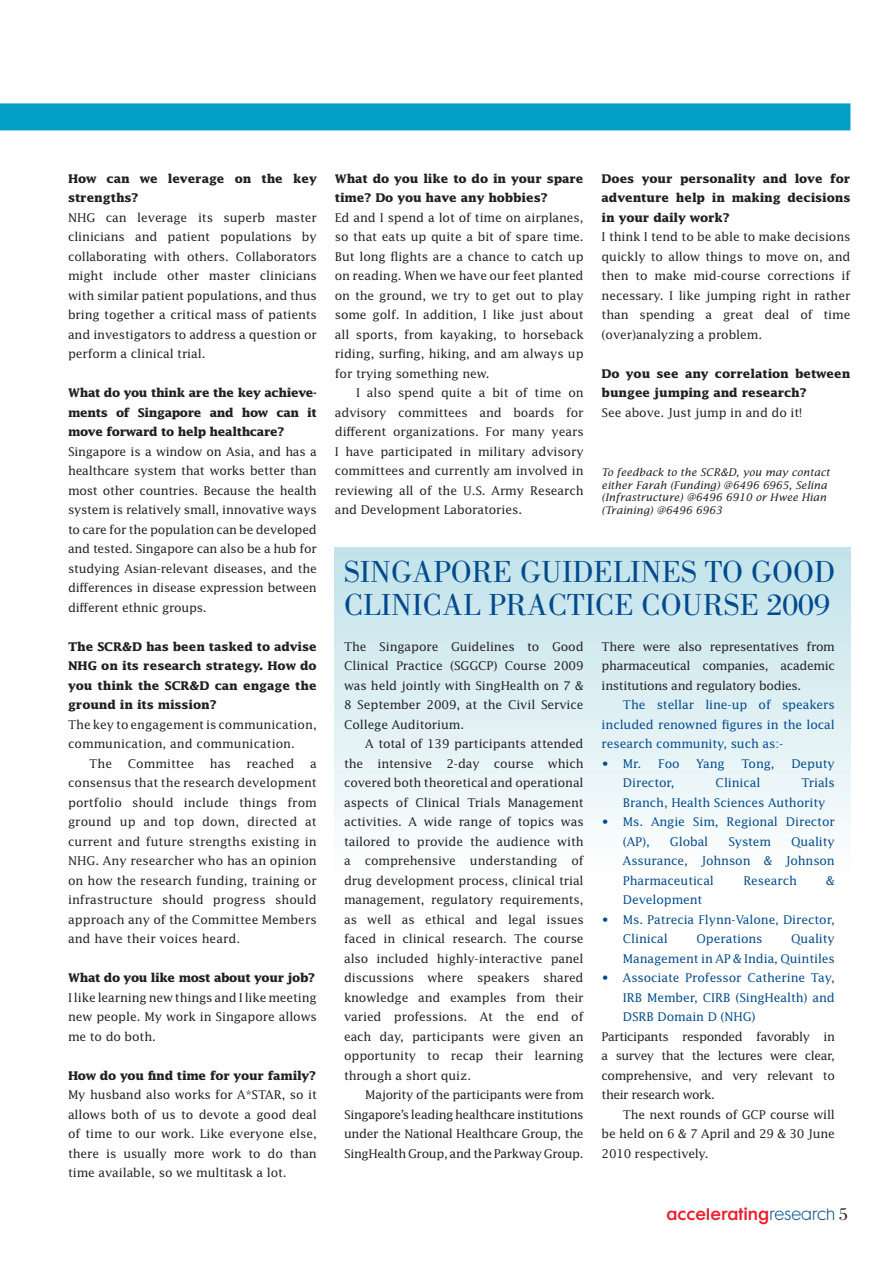
<style>
.page{position:relative;width:893px;height:1263px;background:#fff}
.page>*{position:absolute;margin:0;border:0;box-sizing:border-box;transform-origin:0 0}
.Headline_4{font:31.5px/33px "Bodoni";color:#004a8d}
.t1{font:15px "Cg Futura Maxi De";color:#ee1b2c}
.BT_first_para{font:12px/19.5px "Lucida";letter-spacing:-.01em;color:#231f20;text-align:justify}
.BT{font:12px/19.5px "Lucida";letter-spacing:-.01em;color:#231f20;text-align:justify}
.Subhead{font:700 12px/19.5px "Lucida";letter-spacing:-.01em;color:#231f20;text-align:justify}
.BT_points{font:12px/19.5px "Lucida";letter-spacing:-.01em;color:#004a8d}
.BT-2{font:12px/19.5px "Lucida";letter-spacing:-.01em;color:#004a8d;text-align:justify}
.BT_first_para-2{font:700 12px/19.5px "Lucida";letter-spacing:-.01em;color:#231f20}
.Subhead-2{font:700 12px "Lucida";letter-spacing:-.03em;color:#231f20}
.source{font:italic 10.5px/12.6px "Lucida";color:#231f20}
.s1{font-family:"Cg Futura Maxi Lt";color:#004a8d}
.s2{font-family:"Bodoni";font-size:18px;color:#231f20}
</style>
<div class="page">
<div style="left:335px;top:547px;width:515px;height:631px;background:linear-gradient(to bottom,#cee8ee,#fff)"></div>
<div style="left:0;top:103px;width:850px;height:27px;background:#009fc3"></div>
<p class="Subhead" style="left:68px;top:168px;width:250px">How can we leverage on the key strengths?</p>
<p class="BT_first_para" style="left:68px;top:207px;width:250px">NHG can leverage its superb master clinicians and patient populations by collaborating with others. Collaborators might include other master clinicians with similar patient populations, and thus bring together a critical mass of patients and investigators to address a question or perform a clinical trial.</p>
<p class="Subhead" style="left:68px;top:383px;width:250px">What do you think are the key achieve&shy;ments of Singapore and how can it move forward to help healthcare?</p>
<p class="BT_first_para" style="left:68px;top:441px;width:250px">Singapore is a window on Asia, and has a healthcare system that works better than most other countries. Because the health system is relatively small, innovative ways to care for the population can be developed and tested. Singapore can also be a hub for studying Asian-relevant diseases, and the differences in disease expression between different ethnic groups.</p>
<p class="Subhead" style="left:68px;top:636px;width:250px">The SCR&amp;D has been tasked to advise NHG on its research strategy. How do you think the SCR&amp;D can engage the ground in its mission?</p>
<p class="BT_first_para" style="left:68px;top:714px;width:250px">The key to engagement is communication, communication, and communication.</p>
<p class="BT" style="left:89px;top:753px;width:24px">The</p>
<p class="BT" style="left:128px;top:753px;width:68px">Committee</p>
<p class="BT" style="left:210px;top:753px;width:22px">has</p>
<p class="BT" style="left:246px;top:753px;width:50px">reached</p>
<p class="BT" style="left:68px;top:753px;width:250px;text-indent:242px">a consensus that the research development portfolio should include things from ground up and top down, directed at current and future strengths existing in NHG. Any researcher who has an opinion on how the research funding, training or infrastructure should progress should approach any of the Committee Members and have their voices heard.</p>
<p class="Subhead-2" style="left:68px;top:971px;width:249px">What do you like most about your job?</p>
<p class="BT_first_para" style="left:68px;top:987px;width:250px">I like learning new things and I like meeting new people. My work in Singapore allows me to do both.</p>
<p class="Subhead" style="left:68px;top:1065px;width:249px">How do you find time for your family?</p>
<p class="BT_first_para" style="left:68px;top:1085px;width:250px">My husband also works for A*STAR, so it allows both of us to devote a good deal of time to our work. Like everyone else, there is usually more work to do than time available, so we multitask a lot.</p>
<p class="Subhead" style="left:335px;top:168px;width:250px">What do you like to do in your spare time? Do you have any hobbies?</p>
<p class="BT_first_para" style="left:335px;top:207px;width:250px">Ed and I spend a lot of time on airplanes, so that eats up quite a bit of spare time.<br>But long flights are a chance to catch up on reading. When we have our feet planted on the ground, we try to get out to play some golf. In addition, I like just about all sports, from kayaking, to horseback riding, surfing, hiking, and am always up for trying something new.</p>
<p class="BT" style="left:335px;top:383px;width:250px;text-indent:21px">I also spend quite a bit of time on advisory committees and boards for different organizations. For many years I have participated in military advisory committees and currently am involved in reviewing all of the U.S. Army Research and Development Laboratories.</p>
<p class="Subhead" style="left:602px;top:168px;width:250px">Does your personality and love for adventure help in making decisions in your daily work?</p>
<p class="BT_first_para" style="left:602px;top:227px;width:250px">I think I tend to be able to make decisions quickly to allow things to move on, and then to make mid-course corrections if necessary. I like jumping right in rather than spending a great deal of time (over)analyzing a problem.</p>
<p class="BT_first_para-2" style="left:602px;top:363px;width:250px">Do you see any correlation between bungee jumping and research?</p>
<p class="BT_first_para" style="left:602px;top:402px;width:202px">See above. Just jump in and do it!</p>
<p class="source" style="left:602px;top:466px;width:230px">To feedback to the SCR&amp;D, you may contact either Farah (Funding) @6496 6965, Selina (Infrastructure) @6496 6910 or Hwee Hian (Training) @6496 6963</p>
<p class="Headline_4" style="left:344px;top:555px;width:493px">SINGAPORE GUIDELINES TO GOOD<br>CLINICAL PRACTICE COURSE 2009</p>
<p class="BT" style="left:602px;top:636px;width:235px">There were also representatives from pharmaceutical companies, academic institutions and regulatory bodies.</p>
<p class="BT-2" style="left:602px;top:695px;width:235px;text-indent:21px">The stellar line-up of speakers included renowned figures in the local research community, such as:-</p>
<p class="BT_points" style="left:602px;top:753px;width:41px">• Mr.</p>
<p class="BT_points" style="left:658px;top:753px;width:23px">Foo</p>
<p class="BT_points" style="left:696px;top:753px;width:30px">Yang</p>
<p class="BT_points" style="left:741px;top:753px;width:35px">Tong,</p>
<p class="BT_points" style="left:791px;top:753px;width:45px">Deputy</p>
<p class="BT_points" style="left:623px;top:773px;width:53px">Director,</p>
<p class="BT_points" style="left:716px;top:773px;width:46px">Clinical</p>
<p class="BT_first_para" style="left:344px;top:636px;width:241px">The Singapore Guidelines to Good Clinical Practice (SGGCP) Course 2009 was held jointly with SingHealth on 7 &amp; 8 September 2009, at the Civil Service College Auditorium.</p>
<p class="BT" style="left:344px;top:734px;width:241px;text-indent:21px">A total of 139 participants attended the intensive 2-day course which covered both theoretical and operational aspects of Clinical Trials Management activities. A wide range of topics was tailored to provide the audience with a comprehensive understanding of drug development process, clinical trial management, regulatory requirements, as well as ethical and legal issues faced in clinical research. The course also included highly-interactive panel discussions where speakers shared knowledge and examples from their varied professions. At the end of each day, participants were given an opportunity to recap their learning through a short quiz.</p>
<p class="BT" style="left:344px;top:1085px;width:241px;text-indent:21px">Majority of the participants were from Singapore’s leading healthcare institutions under the National Healthcare Group, the SingHealth Group, and the Parkway Group.</p>
<p class="BT_points" style="left:623px;top:773px;width:213px;text-indent:179px">Trials<br>Branch, Health Sciences Authority</p>
<p class="BT_points" style="left:623px;top:812px;width:213px;text-indent:-21px">• Ms. Angie Sim, Regional Director (AP),</p>
<p class="BT_points" style="left:623px;top:831px;width:213px;text-align:justify;text-indent:168px">Quality Assurance, Johnson &amp; Johnson Pharmaceutical</p>
<p class="BT_points" style="left:670px;top:831px;width:40px">Global</p>
<p class="BT_points" style="left:728px;top:831px;width:44px">System</p>
<p class="BT_points" style="left:743px;top:870px;width:55px">Research</p>
<p class="BT_points" style="left:826px;top:870px;width:10px">&amp;</p>
<p class="BT_points" style="left:623px;top:890px;width:81px">Development</p>
<p class="BT_points" style="left:623px;top:909px;width:213px;text-indent:-21px">• Ms. Patrecia Flynn-Valone, Director,<br>Clinical</p>
<p class="BT_points" style="left:623px;top:929px;width:213px;text-align:right">Quality<br>Management in AP &amp; India, Quintiles</p>
<p class="BT_points" style="left:623px;top:968px;width:213px;text-align:justify;text-indent:-21px">• Associate Professor Catherine Tay, IRB Member, CIRB (SingHealth) and DSRB Domain D (NHG)</p>
<p class="BT_first_para" style="left:602px;top:1026px;width:235px">Participants responded favorably in a survey that the lectures were clear, comprehensive, and very relevant to their research work.</p>
<p class="BT" style="left:602px;top:1104px;width:235px;text-indent:21px">The next rounds of GCP course will be held on 6 &amp; 7 April and 29 &amp; 30 June 2010 respectively.</p>
<p class="BT_points" style="left:697px;top:929px;width:67px">Operations</p>
<p class="t1" style="left:666px;top:1205px;width:183px">accelerating<span class="s1">research</span> <span class="s2">5</span></p>
</div>
